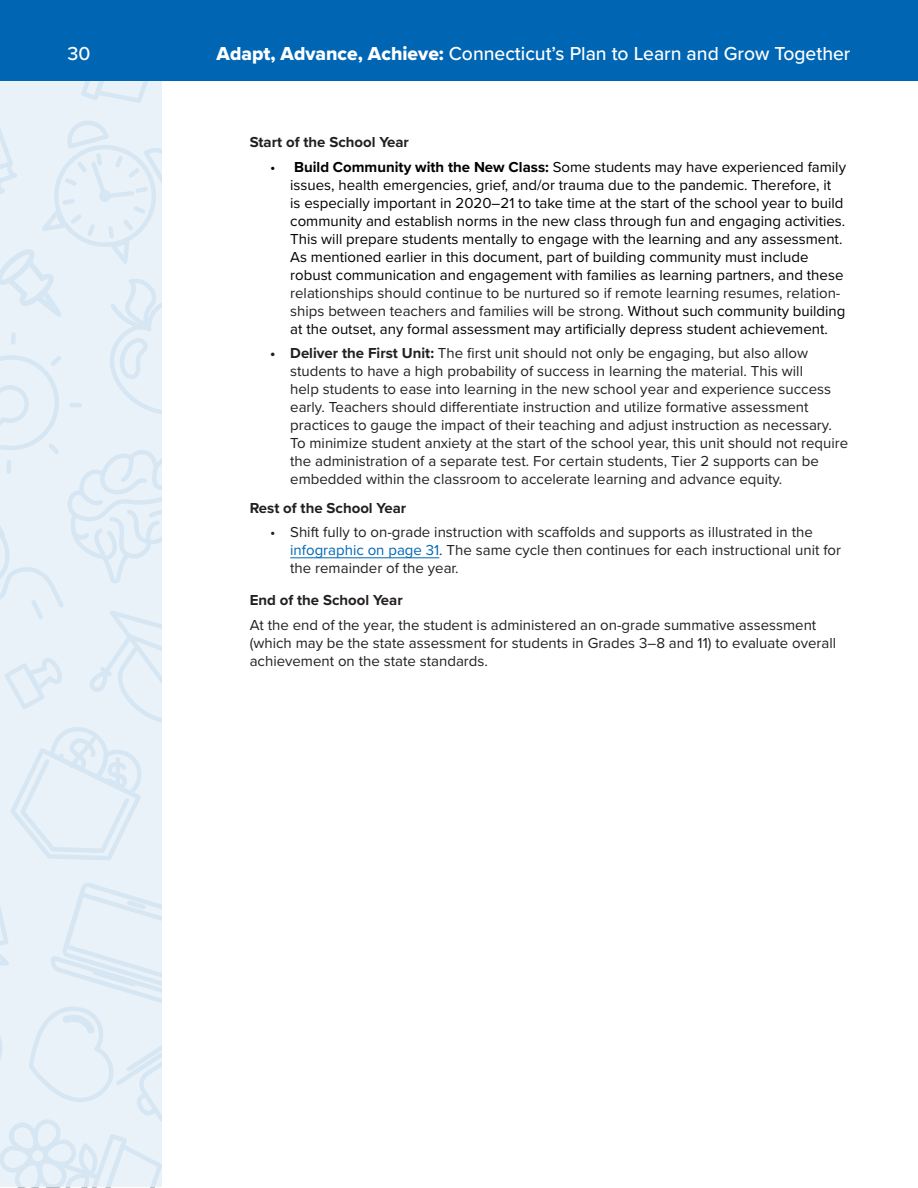
<style>
.page{position:relative;width:918px;height:1188px;background:#fff}
.page>*{position:absolute;margin:0;border:0;box-sizing:border-box;transform-origin:0 0}
.t1{font:500 19.5px "Proxima Nova";color:#fff}
.proxima_body{font:15px/18px "Proxima Nova";color:#231f20}
.t2{font:15px/18px "Proxima Nova";color:#000}
.t3{font:700 15px "Proxima Nova";color:#231f20}
.s1{font-family:"Proxima Nova Extrabld";font-weight:400}
.s2{font-weight:700}
.s3{color:#231f20}
.s4{color:#0066b3}
</style>
<div class="page">
<svg style="left:1px;top:81px;width:161px;height:1106px;background:#e6f0f7"></svg>
<div style="left:0;top:0;width:918px;height:81px;background:#0066b3"></div>
<hr style="left:290px;top:557px;width:149px;height:1px;background:#0066b3">
<h1 class="t1" style="left:68px;top:39px;width:24px">30</h1>
<h1 class="t1" style="left:217px;top:39px;width:635px"><span class="s1">Adapt, Advance, Achieve:</span> Connecticut’s Plan to Learn and Grow Together</h1>
<h4 class="t3" style="left:250px;top:131px;width:161px">Start of the School Year</h4>
<p class="t2" style="left:290px;top:157px;width:557px;text-indent:-20px">• <span class="s2">Build Community with the New Class:</span> Some students may have experienced family issues, health emergencies, grief, and/or trauma due to the pandemic. Therefore, it<br>is especially important in 2020–21 to take time at the start of the school year to build community and establish norms in the new class through fun and engaging activities.<br>This will prepare students mentally to engage with the learning and any assessment.<br>As mentioned earlier in this document, part of building community must include robust communication and engagement with families as learning partners, and these <span class="s3">relationships should continue to be nurtured so if remote learning resumes, relation&shy;ships between teachers and families will be strong.</span> Without such community building at the outset, any formal assessment may artificially depress student achievement.</p>
<p class="proxima_body" style="left:290px;top:344px;width:559px;text-indent:-20px"><span class="s2">• Deliver the First Unit:</span> The first unit should not only be engaging, but also allow students to have a high probability of success in learning the material. This will<br>help students to ease into learning in the new school year and experience success early. Teachers should differentiate instruction and utilize formative assessment practices to gauge the impact of their teaching and adjust instruction as necessary.<br>To minimize student anxiety at the start of the school year, this unit should not require the administration of a separate test. For certain students, Tier 2 supports can be embedded within the classroom to accelerate learning and advance equity.</p>
<h4 class="t3" style="left:250px;top:497px;width:158px">Rest of the School Year</h4>
<p class="proxima_body" style="left:290px;top:523px;width:552px;text-indent:-20px">• Shift fully to on-grade instruction with scaffolds and supports as illustrated in the <span class="s4">infographic on page 31</span>. The same cycle then continues for each instructional unit for the remainder of the year.</p>
<h4 class="t3" style="left:250px;top:589px;width:155px">End of the School Year</h4>
<p class="proxima_body" style="left:250px;top:615px;width:588px">At the end of the year, the student is administered an on-grade summative assessment (which may be the state assessment for students in Grades 3–8 and 11) to evaluate overall achievement on the state standards.</p>
</div>
